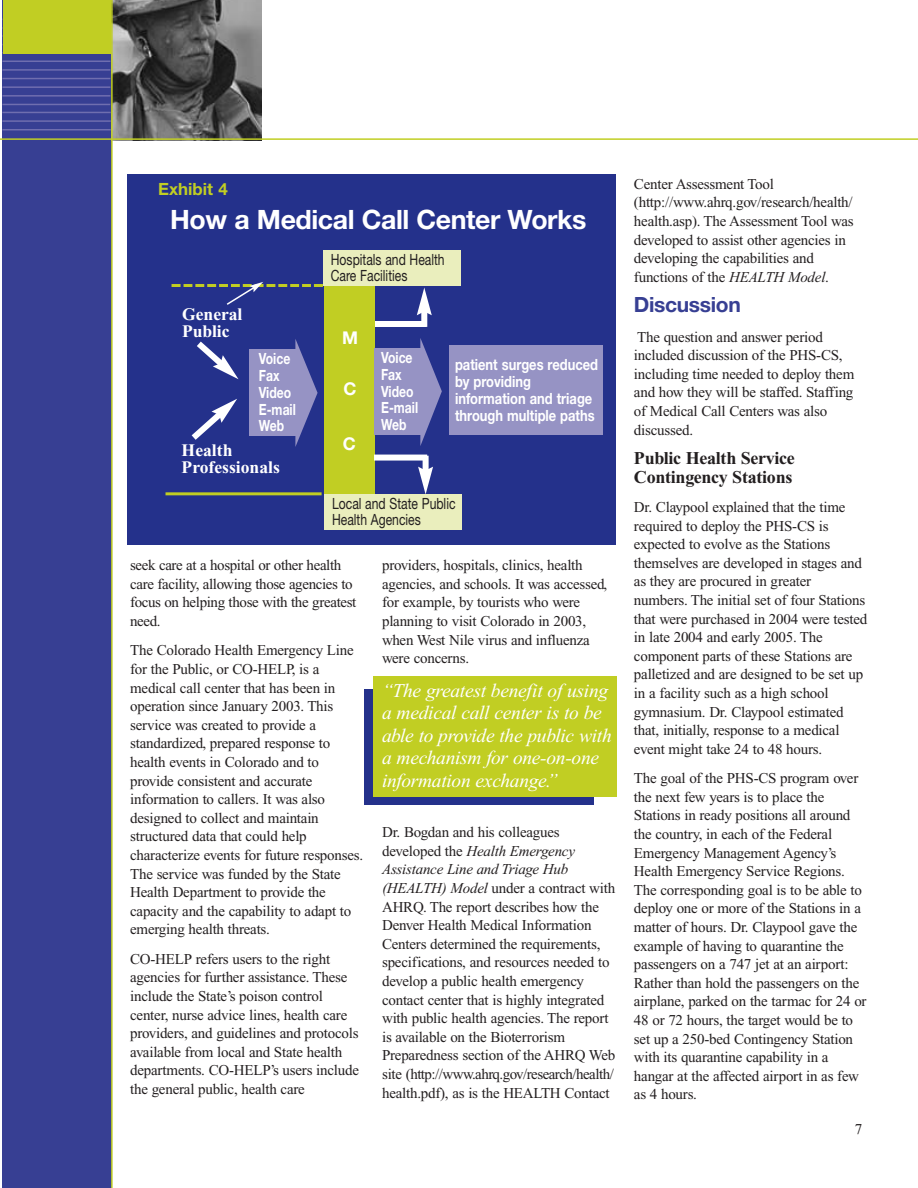
<style>
.page{position:relative;width:918px;height:1188px;background:#fff}
.page>*{position:absolute;margin:0;border:0;box-sizing:border-box;transform-origin:0 0}
.t1{font:700 26.7px "Helvetica Neue";letter-spacing:-.015em;color:#fff}
.t2{font:700 21px "Helvetica Neue";letter-spacing:-.015em;color:#373f93}
.t3{font:italic 19.5px/22.5px "Times New Roman";letter-spacing:-.015em;color:#fff}
.t4{font:700 18px/18.6px "Times New Roman";letter-spacing:-.015em;color:#231f20}
.t5{font:700 17.55px/17.5px "Times New Roman";color:#fff}
.t6{font:700 17.55px "Helvetica Neue";color:#fff}
.t7{font:700 16.8px "Helvetica Neue";color:#c1ce23}
.t8{font:700 15.45px/16.8px "Helvetica Neue";color:#fff;scale:.84 1}
.t9{font:15.45px/15.5px "Helvetica Neue";color:#231f20;scale:.79 1}
.t10{font:700 15.45px/16.8px "Helvetica Neue";color:#fff;scale:.79 1}
.t11{font:15px/18.6px "Times New Roman";letter-spacing:-.015em;color:#231f20}
.s1{font-style:italic}
</style>
<div class="page">
<div style="left:365px;top:689px;width:229px;height:115px;background:#24318b"></div>
<div style="left:373px;top:676px;width:244px;height:121px;background:#c1ce23"></div>
<div style="left:2px;top:0;width:110px;height:1188px;background:#373f93"></div>
<hr style="left:2px;top:52px;width:108px;height:1px;background:#6f6eaf">
<hr style="left:2px;top:61px;width:108px;height:1px;background:#6f6eaf">
<hr style="left:2px;top:69px;width:108px;height:2px;background:#6f6eaf">
<hr style="left:2px;top:78px;width:108px;height:1px;background:#6f6eaf">
<hr style="left:2px;top:86px;width:108px;height:2px;background:#6f6eaf">
<hr style="left:2px;top:95px;width:108px;height:2px;background:#6f6eaf">
<hr style="left:2px;top:104px;width:108px;height:1px;background:#6f6eaf">
<hr style="left:2px;top:112px;width:109px;height:1px;background:#6f6eaf">
<hr style="left:2px;top:120px;width:109px;height:2px;background:#6f6eaf">
<hr style="left:2px;top:129px;width:109px;height:1px;background:#6f6eaf">
<div style="left:3px;top:0;width:108px;height:54px;background:#c1ce23"></div>
<img style="left:113px;top:0;width:149px;height:138px">
<hr style="left:111px;top:0;width:2px;height:1188px;background:#c1ce23">
<hr style="left:0;top:138px;width:918px;height:2px;background:#c1ce23">
<div style="left:127px;top:174px;width:489px;height:371px;background:#24318b"></div>
<div style="left:324px;top:273px;width:50px;height:235px;background:#c1ce23"></div>
<div style="left:249px;top:349px;width:48px;height:87px;background:#9693c4"></div>
<svg style="left:295px;top:339px;width:23px;height:108px"></svg>
<div style="left:374px;top:348px;width:48px;height:87px;background:#9693c4"></div>
<svg style="left:420px;top:338px;width:22px;height:108px"></svg>
<div style="left:324px;top:250px;width:137px;height:36px;background:#eaeebd"></div>
<div style="left:324px;top:494px;width:137px;height:36px;background:#eaeebd"></div>
<div style="left:375px;top:321px;width:51px;height:6px;background:#fff"></div>
<div style="left:374px;top:455px;width:53px;height:6px;background:#fff"></div>
<div style="left:421px;top:310px;width:6px;height:17px;background:#fff"></div>
<svg style="left:417px;top:288px;width:15px;height:27px"></svg>
<div style="left:423px;top:456px;width:6px;height:16px;background:#fff"></div>
<svg style="left:418px;top:467px;width:15px;height:27px"></svg>
<div style="left:449px;top:345px;width:154px;height:90px;background:#9693c4"></div>
<svg style="left:197px;top:341px;width:42px;height:38px"></svg>
<svg style="left:191px;top:399px;width:46px;height:41px"></svg>
<hr style="left:166px;top:492px;width:156px;height:3px;background:#c1ce23">
<svg style="left:172px;top:282px;width:151px;height:23px"></svg>
<p class="t7" style="left:158px;top:183px;width:71px">Exhibit 4</p>
<h1 class="t1" style="left:170px;top:210px;width:418px">How a Medical Call Center Works</h1>
<p class="t5" style="left:182px;top:307px;width:62px">General<br>Public</p>
<p class="t10" style="left:259px;top:351px;width:48px">Voice<br>Fax<br>Video<br>E-mail<br>Web</p>
<p class="t5" style="left:182px;top:443px;width:100px">Health<br>Professionals</p>
<p class="t9" style="left:331px;top:254px;width:146px">Hospitals and Health<br>Care Facilities</p>
<p class="t6" style="left:342px;top:331px;width:17px">M</p>
<p class="t6" style="left:343px;top:383px;width:15px">C</p>
<p class="t6" style="left:343px;top:437px;width:15px">C</p>
<p class="t10" style="left:381px;top:350px;width:48px">Voice<br>Fax<br>Video<br>E-mail<br>Web</p>
<p class="t8" style="left:455px;top:357px;width:172px">patient surges reduced by providing information and triage through multiple paths</p>
<p class="t9" style="left:332px;top:498px;width:158px">Local and State Public<br>Health Agencies</p>
<p class="t11" style="left:130px;top:557px;width:228px">seek care at a hospital or other health care facility, allowing those agencies to focus on helping those with the greatest need.</p>
<p class="t11" style="left:130px;top:642px;width:235px">The Colorado Health Emergency Line for the Public, or CO-HELP, is a medical call center that has been in operation since January 2003. This service was created to provide a standardized, prepared response to health events in Colorado and to provide consistent and accurate information to callers. It was also designed to collect and maintain structured data that could help characterize events for future responses.<br>The service was funded by the State Health Department to provide the capacity and the capability to adapt to emerging health threats.</p>
<p class="t11" style="left:130px;top:951px;width:230px">CO-HELP refers users to the right agencies for further assistance. These include the State’s poison control center, nurse advice lines, health care providers, and guidelines and protocols available from local and State health departments. CO-HELP’s users include the general public, health care</p>
<p class="t11" style="left:382px;top:557px;width:227px">providers, hospitals, clinics, health agencies, and schools. It was accessed, for example, by tourists who were planning to visit Colorado in 2003, when West Nile virus and influenza were concerns.</p>
<h3 class="t3" style="left:382px;top:681px;width:231px">“The greatest benefit of using a medical call center is to be able to provide the public with a mechanism for one-on-one information exchange.”</h3>
<p class="t11" style="left:382px;top:824px;width:235px">Dr. Bogdan and his colleagues developed the <span class="s1">Health Emergency Assistance Line and Triage Hub (HEALTH) Model</span> under a contract with AHRQ. The report describes how the Denver Health Medical Information Centers determined the requirements, specifications, and resources needed to develop a public health emergency contact center that is highly integrated with public health agencies. The report is available on the Bioterrorism Preparedness section of the AHRQ Web site (http://www.ahrq.gov/research/health/ health.pdf), as is the HEALTH Contact</p>
<p class="t11" style="left:634px;top:176px;width:221px">Center Assessment Tool (http://www.ahrq.gov/research/health/ health.asp). The Assessment Tool was developed to assist other agencies in developing the capabilities and functions of the <span class="s1">HEALTH Model</span>.</p>
<h2 class="t2" style="left:634px;top:297px;width:108px">Discussion</h2>
<p class="t11" style="left:634px;top:329px;width:222px">The question and answer period included discussion of the PHS-CS, including time needed to deploy them and how they will be staffed. Staffing of Medical Call Centers was also discussed.</p>
<p class="t4" style="left:634px;top:451px;width:162px">Public Health Service<br>Contingency Stations</p>
<p class="t11" style="left:634px;top:499px;width:235px">Dr. Claypool explained that the time required to deploy the PHS-CS is expected to evolve as the Stations themselves are developed in stages and as they are procured in greater numbers. The initial set of four Stations that were purchased in 2004 were tested in late 2004 and early 2005. The component parts of these Stations are palletized and are designed to be set up in a facility such as a high school gymnasium. Dr. Claypool estimated that, initially, response to a medical event might take 24 to 48 hours.</p>
<p class="t11" style="left:634px;top:770px;width:234px">The goal of the PHS-CS program over the next few years is to place the Stations in ready positions all around the country, in each of the Federal Emergency Management Agency’s Health Emergency Service Regions.<br>The corresponding goal is to be able to deploy one or more of the Stations in a matter of hours. Dr. Claypool gave the example of having to quarantine the passengers on a 747 jet at an airport:<br>Rather than hold the passengers on the airplane, parked on the tarmac for 24 or 48 or 72 hours, the target would be to set up a 250-bed Contingency Station with its quarantine capability in a hangar at the affected airport in as few as 4 hours.</p>
<p class="t11" style="left:855px;top:1121px;width:9px">7</p>
</div>
